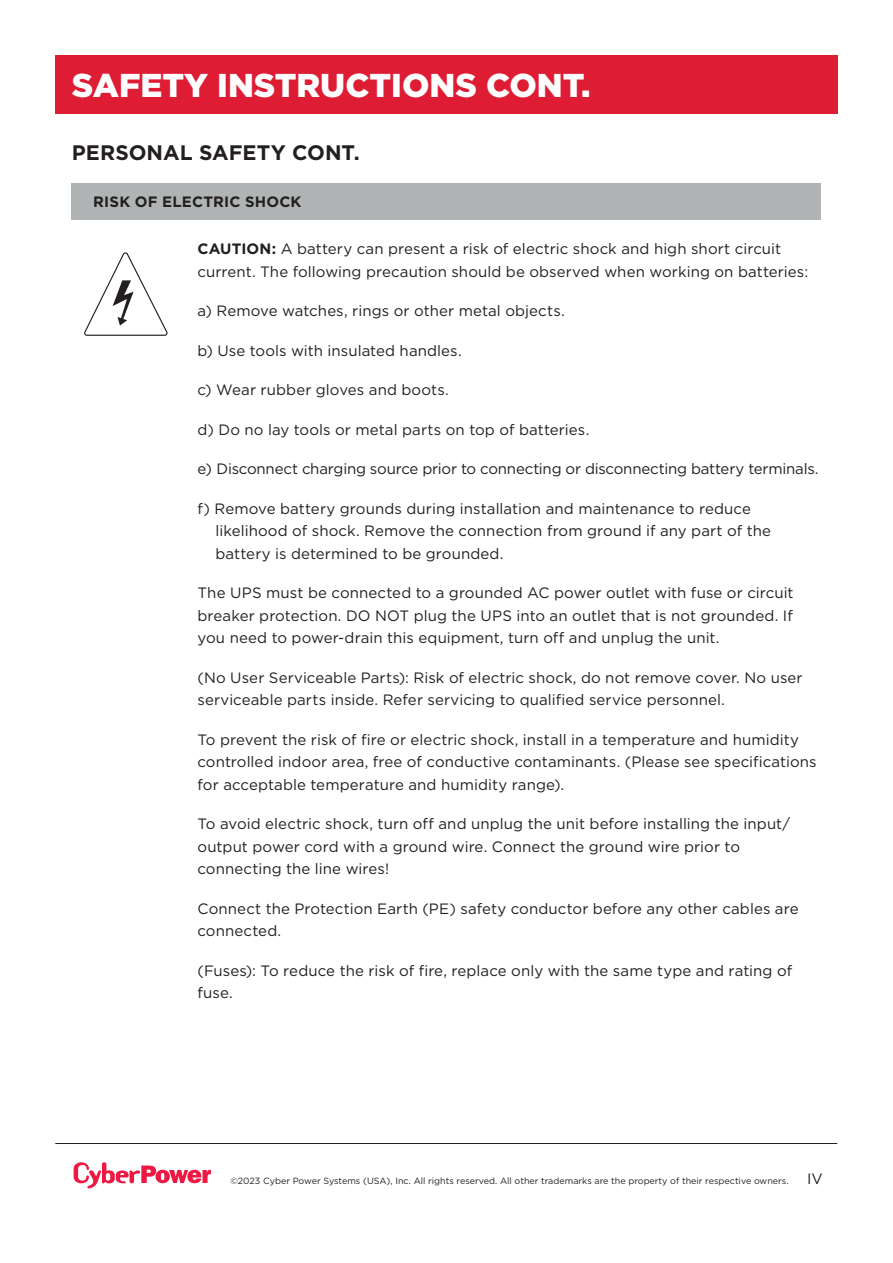
<style>
.page{position:relative;width:893px;height:1263px;background:#fff}
.page>*{position:absolute;margin:0;border:0;box-sizing:border-box;transform-origin:0 0}
.t1{font:900 33px "Gotham";color:#fff}
.t2{font:700 21px "Gotham";color:#231f20}
.t3{font:15px/22.5px "Gotham";letter-spacing:.005em;color:#231f20}
.t4{font:15px "Gotham";letter-spacing:-.015em;color:#231f20}
.t5{font:700 15px "Gotham";letter-spacing:.015em;color:#231f20}
.t6{font:9px "Gotham";color:#231f20}
.s1{font-weight:700}
.s2{font-size:15px}
</style>
<div class="page">
<div style="left:55px;top:55px;width:782px;height:59px;background:#de1d35"></div>
<hr style="left:55px;top:1143px;width:782px;height:1px;background:#231f20">
<svg style="left:74px;top:1162px;width:137px;height:26px"></svg>
<div style="left:72px;top:184px;width:749px;height:36px;background:#b1b4b5"></div>
<svg style="left:84px;top:252px;width:84px;height:84px"></svg>
<h1 class="t1" style="left:72px;top:63px;width:520px">SAFETY INSTRUCTIONS CONT.</h1>
<p class="t2" style="left:72px;top:138px;width:290px">PERSONAL SAFETY CONT.</p>
<p class="t5" style="left:93px;top:192px;width:210px">RISK OF ELECTRIC SHOCK</p>
<p class="t3" style="left:197px;top:237px;width:612px"><span class="s1">CAUTION:</span> A battery can present a risk of electric shock and high short circuit current. The following precaution should be observed when working on batteries:</p>
<p class="t3" style="left:197px;top:299px;width:369px">a) Remove watches, rings or other metal objects.</p>
<p class="t3" style="left:197px;top:339px;width:266px">b) Use tools with insulated handles.</p>
<p class="t3" style="left:197px;top:378px;width:253px">c) Wear rubber gloves and boots.</p>
<p class="t3" style="left:197px;top:418px;width:393px">d) Do no lay tools or metal parts on top of batteries.</p>
<p class="t4" style="left:197px;top:459px;width:623px">e) Disconnect charging source prior to connecting or disconnecting battery terminals.</p>
<p class="t3" style="left:215px;top:497px;width:557px;text-indent:-18px">f) Remove battery grounds during installation and maintenance to reduce likelihood of shock. Remove the connection from ground if any part of the battery is determined to be grounded.</p>
<p class="t3" style="left:197px;top:581px;width:598px;text-align:justify">The UPS must be connected to a grounded AC power outlet with fuse or circuit breaker protection. DO NOT plug the UPS into an outlet that is not grounded. If you need to power-drain this equipment, turn off and unplug the unit.</p>
<p class="t3" style="left:197px;top:666px;width:607px">(No User Serviceable Parts): Risk of electric shock, do not remove cover. No user serviceable parts inside. Refer servicing to qualified service personnel.</p>
<p class="t3" style="left:197px;top:728px;width:621px">To prevent the risk of fire or electric shock, install in a temperature and humidity controlled indoor area, free of conductive contaminants. (Please see specifications for acceptable temperature and humidity range).</p>
<p class="t3" style="left:197px;top:812px;width:594px">To avoid electric shock, turn off and unplug the unit before installing the input/ output power cord with a ground wire. Connect the ground wire prior to connecting the line wires!</p>
<p class="t3" style="left:197px;top:897px;width:603px">Connect the Protection Earth (PE) safety conductor before any other cables are connected.</p>
<p class="t3" style="left:197px;top:959px;width:596px">(Fuses): To reduce the risk of fire, replace only with the same type and rating of fuse.</p>
<p class="t6" style="left:230px;top:1175px;width:594px">©2023 Cyber Power Systems (USA), Inc. All rights reserved. All other trademarks are the property of their respective owners. <span class="s2">IV</span></p>
</div>
